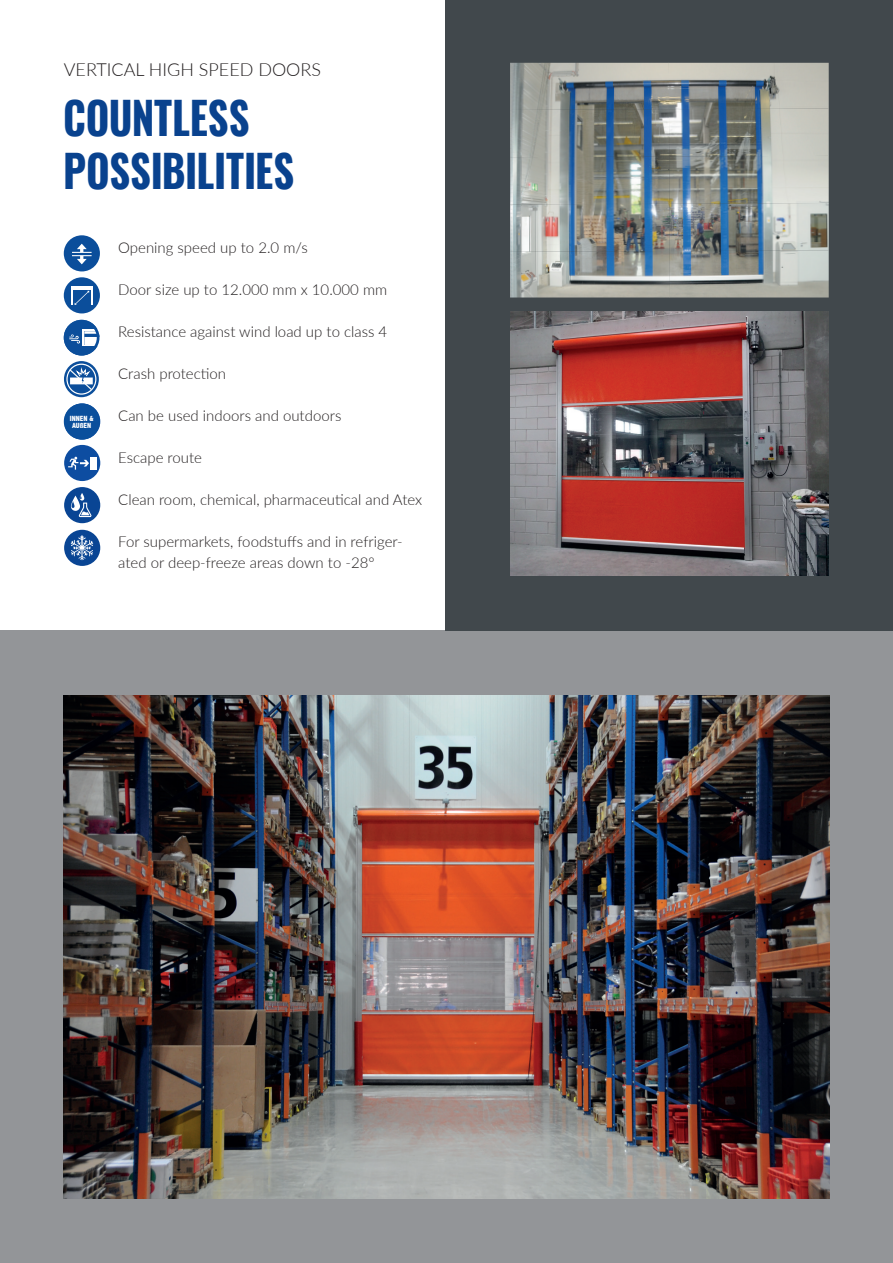
<style>
.page{position:relative;width:893px;height:1263px;background:#fff}
.page>*{position:absolute;margin:0;border:0;box-sizing:border-box;transform-origin:0 0}
.t1{font:700 44.55px/52.5px "Oswald";letter-spacing:-.005em;color:#09428e;scale:.91 1}
.t2{font:300 18px "Lato";color:#231f20}
.t3{font:300 15px/21px "Lato";color:#231f20}
.t4{font:800 condensed 7.5px/7.8px "Abadi";color:#fff;text-align:center}
</style>
<div class="page">
<div style="left:0;top:630px;width:893px;height:633px;background:#939598"></div>
<div style="left:446px;top:0;width:447px;height:630px;background:#41484c"></div>
<img style="left:64px;top:695px;width:766px;height:503px">
<img style="left:510px;top:63px;width:319px;height:45px">
<img style="left:510px;top:108px;width:319px;height:95px">
<img style="left:510px;top:203px;width:319px;height:47px">
<img style="left:510px;top:250px;width:319px;height:47px">
<img style="left:510px;top:311px;width:319px;height:264px">
<div style="left:64px;top:277px;width:36px;height:36px;background:#0b4e9b;border-radius:50%"></div>
<hr style="left:71px;top:286px;width:22px;height:2px;background:#fff">
<svg style="left:71px;top:289px;width:22px;height:16px"></svg>
<div style="left:64px;top:235px;width:36px;height:36px;background:#0b4e9b;border-radius:50%"></div>
<svg style="left:72px;top:244px;width:20px;height:20px"></svg>
<svg style="left:64px;top:320px;width:36px;height:35px"></svg>
<div style="left:64px;top:487px;width:36px;height:36px;background:#094594;border-radius:50%"></div>
<svg style="left:71px;top:493px;width:21px;height:24px"></svg>
<div style="left:64px;top:530px;width:36px;height:36px;background:#094594;border-radius:50%"></div>
<svg style="left:71px;top:535px;width:22px;height:25px"></svg>
<svg style="left:64px;top:361px;width:35px;height:36px"></svg>
<div style="left:66px;top:364px;width:30px;height:31px;border:1px solid #fff;border-radius:50%"></div>
<svg style="left:68px;top:366px;width:25px;height:25px"></svg>
<div style="left:64px;top:445px;width:36px;height:36px;background:#0d4da1;border-radius:50%"></div>
<svg style="left:68px;top:457px;width:21px;height:13px"></svg>
<div style="left:90px;top:457px;width:6px;height:13px;background:#fff"></div>
<div style="left:64px;top:403px;width:36px;height:37px;background:#0a4f9c;border-radius:50%"></div>
<p class="t2" style="left:64px;top:57px;width:259px">VERTICAL HIGH SPEED DOORS</p>
<h1 class="t1" style="left:63px;top:88px;width:255px">COUNTLESS<br>POSSIBILITIES</h1>
<p class="t4" style="left:70px;top:414px;width:25px">INNEN &amp;<br>AUßEN</p>
<p class="t3" style="left:118px;top:237px;width:191px">Opening speed up to 2.0 m/s</p>
<p class="t3" style="left:118px;top:279px;width:270px">Door size up to 12.000 mm x 10.000 mm</p>
<p class="t3" style="left:118px;top:321px;width:271px">Resistance against wind load up to class 4</p>
<p class="t3" style="left:118px;top:363px;width:109px">Crash protection</p>
<p class="t3" style="left:118px;top:405px;width:225px">Can be used indoors and outdoors</p>
<p class="t3" style="left:118px;top:447px;width:85px">Escape route</p>
<p class="t3" style="left:118px;top:489px;width:305px">Clean room, chemical, pharmaceutical and Atex</p>
<p class="t3" style="left:118px;top:531px;width:286px">For supermarkets, foodstuffs and in refriger&shy;ated or deep-freeze areas down to -28°</p>
</div>
